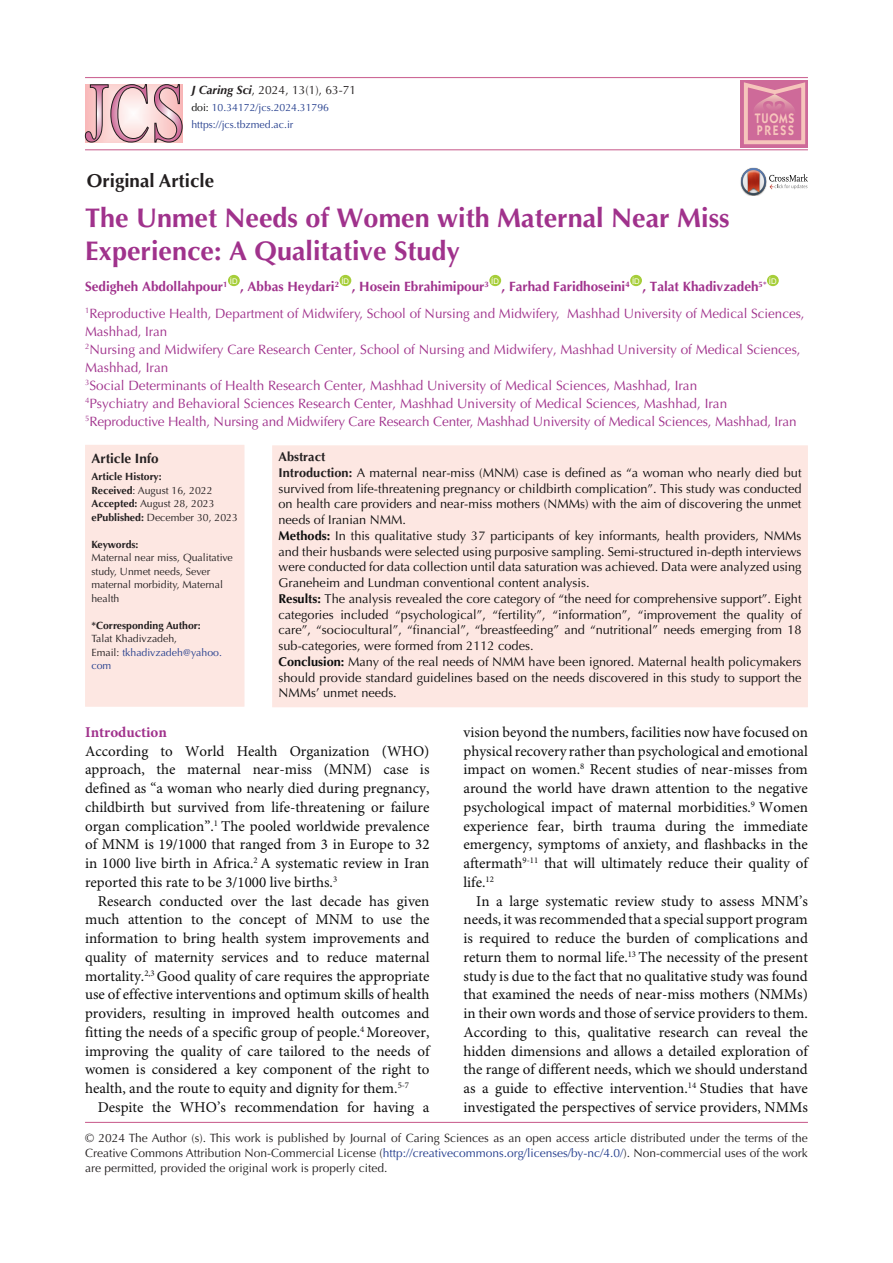
<style>
.page{position:relative;width:893px;height:1263px;background:#fff}
.page>*{position:absolute;margin:0;border:0;box-sizing:border-box;transform-origin:0 0}
.t1{font:700 27px/33px "Optima LT Std";color:#a0328c}
.t2{font:700 18.75px "Optima LT Std";color:#231f20}
.t3{font:15px/18.8px "Minion Pro";color:#0d0d0d;text-align:justify}
.t4{font:700 15px "Minion Pro";color:#a0328c}
.t5{font:600 13.8px/12.1px "ITC Kabel Std";letter-spacing:.11em;color:#f7c6bc;scale:.85 1}
.t6{font:13.5px/18px "Optima LT Std";color:#a0328c}
.t7{font:700 13.5px "Optima LT Std";color:#a0328c}
.t8{font:700 13.5px "Optima LT Std";color:#231f20}
.t9{font:12.75px/15.8px "Optima LT Std";color:#0d0d0d;text-align:justify}
.t10{font:700 12.75px "Optima LT Std";color:#231f20}
.corresponding{font:12px/15px "Optima LT Std";color:#231f20;text-align:justify}
.t11{font:10.5px/13.5px "Optima LT Std";color:#231f20}
.t12{font:10.5px/13.5px "Optima LT Std";color:#253f8e}
.t13{font:700 10.5px "Optima LT Std";color:#231f20}
.t14{font:700 10.5px "Optima LT Std";letter-spacing:-.02em;color:#231f20}
.t15{font:7.8px "Arial";color:#fff}
.s1{font-weight:700;font-style:italic}
.s2{color:#040503}
.s3{font-weight:700}
.s4{color:#231f20}
.s5{font-weight:700;color:#231f20}
.s6{color:#253f8e}
</style>
<div class="page">
<hr style="left:85px;top:149px;width:723px;height:1px;background:#cd6996">
<hr style="left:85px;top:77px;width:723px;height:1px;background:#cd6996">
<div style="left:228px;top:275px;width:12px;height:11px;background:#a6ce39;border-radius:50%"></div>
<div style="left:339px;top:275px;width:12px;height:11px;background:#a6ce39;border-radius:50%"></div>
<div style="left:489px;top:275px;width:12px;height:11px;background:#a6ce39;border-radius:50%"></div>
<div style="left:630px;top:275px;width:12px;height:11px;background:#a6ce39;border-radius:50%"></div>
<div style="left:767px;top:275px;width:12px;height:11px;background:#a6ce39;border-radius:50%"></div>
<svg style="left:741px;top:168px;width:67px;height:27px"></svg>
<div style="left:741px;top:80px;width:67px;height:67px;background:linear-gradient(to right,#d57ca0,#d67da0)"></div>
<svg style="left:744px;top:82px;width:61px;height:62px;background:#d882a2"></svg>
<div style="left:85px;top:85px;width:98px;height:58px;background:#fce0de"></div>
<svg style="left:154px;top:85px;width:28px;height:57px"></svg>
<svg style="left:85px;top:85px;width:63px;height:57px"></svg>
<hr style="left:85px;top:1122px;width:723px;height:1px;background:#cd6996">
<div style="left:85px;top:445px;width:159px;height:262px;background:#fde7e2"></div>
<div style="left:272px;top:445px;width:536px;height:262px;background:#fde7e2"></div>
<p class="corresponding" style="left:191px;top:82px;width:166px"><span class="s1">J Caring Sci</span>, 2024, 13(1), 63-71</p>
<p class="t12" style="left:191px;top:101px;width:139px"><span class="s2">doi:</span> 10.34172/jcs.2024.31796</p>
<p class="t12" style="left:191px;top:117px;width:104px">https://jcs.tbzmed.ac.ir</p>
<p class="t2" style="left:87px;top:170px;width:129px">Original Article</p>
<p class="t5" style="left:755px;top:112px;width:48px">TUOMS<br>PRESS</p>
<p class="t1" style="left:85px;top:202px;width:646px">The Unmet Needs of Women with Maternal Near Miss<br>Experience: A Qualitative Study</p>
<p class="t7" style="left:85px;top:279px;width:144px">Sedigheh Abdollahpour<sup>1</sup></p>
<p class="t15" style="left:769px;top:275px;width:9px">ID</p>
<p class="t6" style="left:85px;top:304px;width:721px"><sup>1</sup>Reproductive Health, Department of Midwifery, School of Nursing and Midwifery, Mashhad University of Medical Sciences,<br>Mashhad, Iran</p>
<p class="t6" style="left:85px;top:340px;width:717px"><sup>2</sup>Nursing and Midwifery Care Research Center, School of Nursing and Midwifery, Mashhad University of Medical Sciences,<br>Mashhad, Iran</p>
<p class="t6" style="left:85px;top:376px;width:614px"><sup>3</sup>Social Determinants of Health Research Center, Mashhad University of Medical Sciences, Mashhad, Iran</p>
<p class="t6" style="left:85px;top:394px;width:644px"><sup>4</sup>Psychiatry and Behavioral Sciences Research Center, Mashhad University of Medical Sciences, Mashhad, Iran</p>
<p class="t6" style="left:85px;top:412px;width:713px"><sup>5</sup>Reproductive Health, Nursing and Midwifery Care Research Center, Mashhad University of Medical Sciences, Mashhad, Iran</p>
<p class="t15" style="left:230px;top:275px;width:9px">ID</p>
<p class="t15" style="left:341px;top:275px;width:9px">ID</p>
<p class="t15" style="left:491px;top:275px;width:9px">ID</p>
<p class="t15" style="left:632px;top:275px;width:9px">ID</p>
<p class="t7" style="left:240px;top:279px;width:100px">, Abbas Heydari<sup>2</sup></p>
<p class="t7" style="left:352px;top:279px;width:139px">, Hosein Ebrahimipour<sup>3</sup></p>
<p class="t7" style="left:501px;top:279px;width:130px">, Farhad Faridhoseini<sup>4</sup></p>
<p class="t7" style="left:642px;top:279px;width:126px">, Talat Khadivzadeh<sup>5*</sup></p>
<p class="t8" style="left:91px;top:450px;width:69px">Article Info</p>
<p class="t13" style="left:91px;top:471px;width:72px">Article History:</p>
<p class="t11" style="left:91px;top:484px;width:123px"><span class="s3">Received</span>: August 16, 2022</p>
<p class="t11" style="left:91px;top:497px;width:125px"><span class="s3">Accepted:</span> August 28, 2023</p>
<p class="t11" style="left:91px;top:511px;width:148px"><span class="s3">ePublished:</span> December 30, 2023</p>
<p class="t14" style="left:91px;top:538px;width:49px">Keywords:</p>
<p class="t11" style="left:91px;top:551px;width:143px">Maternal near miss, Qualitative study, Unmet needs, Sever maternal morbidity, Maternal health</p>
<p class="t13" style="left:91px;top:619px;width:111px">*Corresponding Author:</p>
<p class="t11" style="left:91px;top:632px;width:87px">Talat Khadivzadeh,</p>
<p class="t12" style="left:91px;top:646px;width:132px"><span class="s4">Email:</span> tkhadivzadeh@yahoo. com</p>
<p class="t10" style="left:279px;top:449px;width:48px">Abstract</p>
<p class="t9" style="left:279px;top:465px;width:525px"><span class="s5">Introduction:</span> A maternal near-miss (MNM) case is defined as “a woman who nearly died but survived from life-threatening pregnancy or childbirth complication”. This study was conducted on health care providers and near-miss mothers (NMMs) with the aim of discovering the unmet needs of Iranian NMM.</p>
<p class="t9" style="left:279px;top:528px;width:525px"><span class="s3">Methods:</span> In this qualitative study 37 participants of key informants, health providers, NMMs and their husbands were selected using purposive sampling. Semi-structured in-depth interviews were conducted for data collection until data saturation was achieved. Data were analyzed using Graneheim and Lundman conventional content analysis.</p>
<p class="t9" style="left:279px;top:591px;width:525px"><span class="s3">Results:</span> The analysis revealed the core category of “the need for comprehensive support”. Eight categories included “psychological”, “fertility”, “information”, “improvement the quality of care”, “sociocultural”, “financial”, “breastfeeding” and “nutritional” needs emerging from 18 sub-categories, were formed from 2112 codes.</p>
<p class="t9" style="left:279px;top:654px;width:524px"><span class="s3">Conclusion:</span> Many of the real needs of NMM have been ignored. Maternal health policymakers should provide standard guidelines based on the needs discovered in this study to support the NMMs’ unmet needs.</p>
<p class="t4" style="left:85px;top:721px;width:83px">Introduction</p>
<p class="t3" style="left:85px;top:742px;width:346px">According to World Health Organization (WHO) approach, the maternal near-miss (MNM) case is defined as “a woman who nearly died during pregnancy, childbirth but survived from life-threatening or failure organ complication”.<sup>1</sup> The pooled worldwide prevalence of MNM is 19/1000 that ranged from 3 in Europe to 32 in 1000 live birth in Africa.<sup>2</sup> A systematic review in Iran reported this rate to be 3/1000 live births.<sup>3</sup></p>
<p class="t3" style="left:85px;top:892px;width:346px;text-indent:13px">Research conducted over the last decade has given much attention to the concept of MNM to use the information to bring health system improvements and quality of maternity services and to reduce maternal mortality.<sup>2,3</sup> Good quality of care requires the appropriate use of effective interventions and optimum skills of health providers, resulting in improved health outcomes and fitting the needs of a specific group of people.<sup>4</sup> Moreover, improving the quality of care tailored to the needs of women is considered a key component of the right to health, and the route to equity and dignity for them.<sup>5-7</sup></p>
<p class="t3" style="left:98px;top:1098px;width:333px">Despite the WHO’s recommendation for having a</p>
<p class="t3" style="left:463px;top:723px;width:346px">vision beyond the numbers, facilities now have focused on physical recovery rather than psychological and emotional impact on women.<sup>8</sup> Recent studies of near-misses from around the world have drawn attention to the negative psychological impact of maternal morbidities.<sup>9</sup> Women experience fear, birth trauma during the immediate emergency, symptoms of anxiety, and flashbacks in the aftermath<sup>9-11</sup> that will ultimately reduce their quality of life.<sup>12</sup></p>
<p class="t3" style="left:463px;top:892px;width:346px;text-indent:13px">In a large systematic review study to assess MNM’s needs, it was recommended that a special support program is required to reduce the burden of complications and return them to normal life.<sup>13</sup> The necessity of the present study is due to the fact that no qualitative study was found that examined the needs of near-miss mothers (NMMs) in their own words and those of service providers to them.<br>According to this, qualitative research can reveal the hidden dimensions and allows a detailed exploration of the range of different needs, which we should understand as a guide to effective intervention.<sup>14</sup> Studies that have investigated the perspectives of service providers, NMMs</p>
<p class="corresponding" style="left:85px;top:1130px;width:724px">© 2024 The Author (s). This work is published by Journal of Caring Sciences as an open access article distributed under the terms of the Creative Commons Attribution Non-Commercial License (<span class="s6">http://creativecommons.org/licenses/by-nc/4.0/</span>). Non-commercial uses of the work are permitted, provided the original work is properly cited.</p>
</div>
